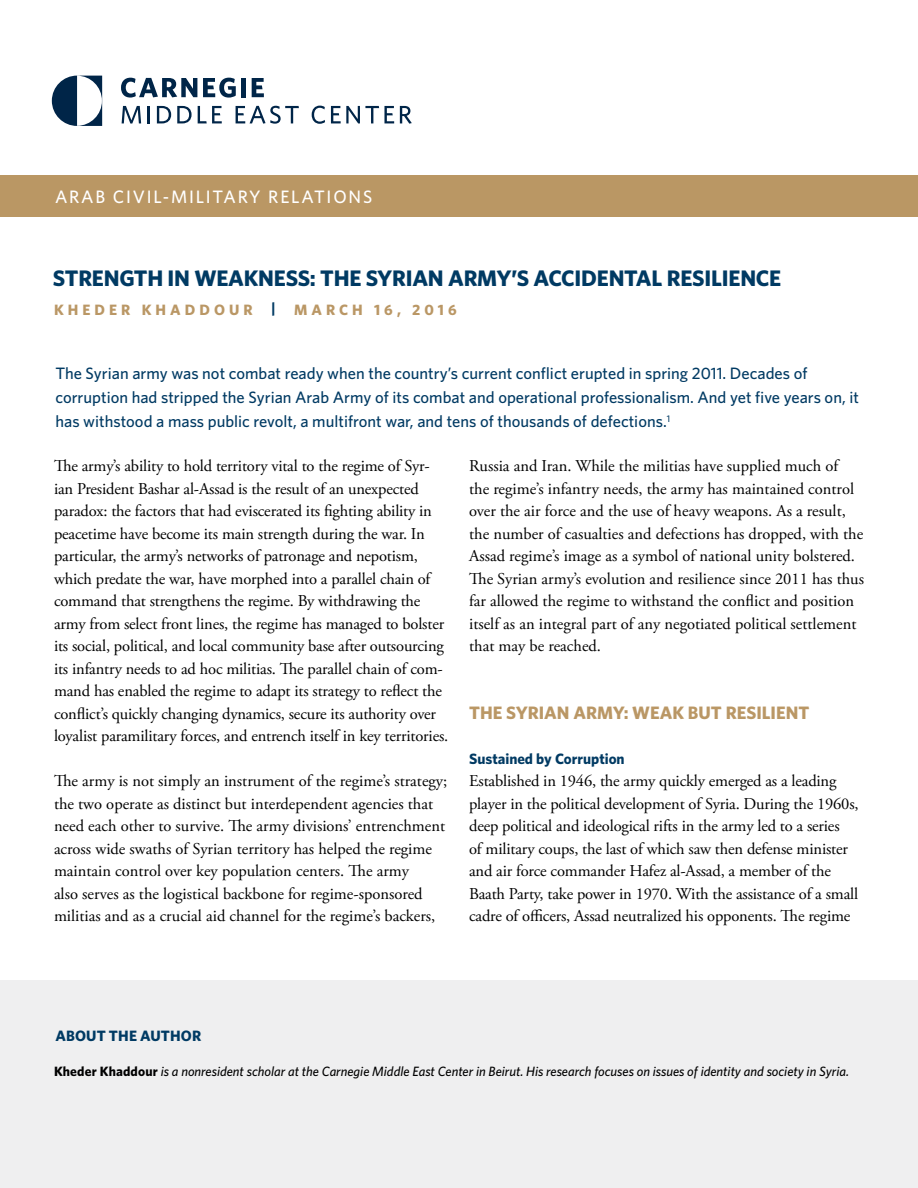
<style>
.page{position:relative;width:918px;height:1188px;background:#fff}
.page>*{position:absolute;margin:0;border:0;box-sizing:border-box;transform-origin:0 0}
.t1{font:700 22.5px "Whitney";letter-spacing:-.01em;color:#003a63}
.t2{font:700 18px "Whitney";color:#ba9765}
.t3{font:500 18px "Whitney";letter-spacing:.1em;color:#fff}
.t4{font:16.5px/22.5px "Adobe Garamond Pro";letter-spacing:-.01em;color:#000}
.t5{font:500 16.5px/24px "Whitney";color:#003a63}
.t6{font:700 15px "Whitney";color:#003a63}
.t7{font:700 15px "Whitney";letter-spacing:.27em;color:#ba9765}
.t8{font:italic 500 13.5px "Whitney";color:#000}
.s1{color:#003a63}
.s2{font-weight:700;font-style:normal}
</style>
<div class="page">
<div style="left:0;top:176px;width:918px;height:41px;background:#ba9764"></div>
<svg style="left:121px;top:78px;width:76px;height:20px"></svg>
<svg style="left:203px;top:78px;width:33px;height:20px"></svg>
<div style="left:241px;top:78px;width:5px;height:19px;background:#002548"></div>
<svg style="left:252px;top:78px;width:12px;height:19px"></svg>
<svg style="left:122px;top:106px;width:19px;height:18px"></svg>
<svg style="left:148px;top:106px;width:2px;height:17px"></svg>
<svg style="left:157px;top:106px;width:14px;height:17px"></svg>
<svg style="left:177px;top:106px;width:15px;height:17px"></svg>
<svg style="left:198px;top:106px;width:24px;height:17px"></svg>
<svg style="left:236px;top:106px;width:63px;height:18px"></svg>
<svg style="left:312px;top:106px;width:13px;height:18px"></svg>
<svg style="left:331px;top:106px;width:63px;height:17px"></svg>
<svg style="left:400px;top:106px;width:12px;height:18px"></svg>
<svg style="left:52px;top:76px;width:50px;height:50px"></svg>
<div style="left:0;top:981px;width:918px;height:207px;background:#efeff0"></div>
<p class="t3" style="left:55px;top:185px;width:319px">ARAB CIVIL-MILITARY RELATIONS</p>
<h1 class="t1" style="left:53px;top:263px;width:730px">STRENGTH IN WEAKNESS: THE SYRIAN ARMY’S ACCIDENTAL RESILIENCE</h1>
<p class="t7" style="left:54px;top:300px;width:404px">KHEDER KHADDOUR <span class="s1">|</span> MARCH 16, 2016</p>
<p class="t5" style="left:55px;top:361px;width:805px">The Syrian army was not combat ready when the country’s current conflict erupted in spring 2011. Decades of corruption had stripped the Syrian Arab Army of its combat and operational professionalism. And yet five years on, it has withstood a mass public revolt, a multifront war, and tens of thousands of defections.<sup>1</sup></p>
<p class="t4" style="left:54px;top:455px;width:396px">The army’s ability to hold territory vital to the regime of Syr&shy;ian President Bashar al-Assad is the result of an unexpected paradox: the factors that had eviscerated its fighting ability in peacetime have become its main strength during the war. In particular, the army’s networks of patronage and nepotism, which predate the war, have morphed into a parallel chain of command that strengthens the regime. By withdrawing the army from select front lines, the regime has managed to bolster its social, political, and local community base after outsourcing its infantry needs to ad hoc militias. The parallel chain of com&shy;mand has enabled the regime to adapt its strategy to reflect the conflict’s quickly changing dynamics, secure its authority over loyalist paramilitary forces, and entrench itself in key territories.</p>
<p class="t4" style="left:54px;top:770px;width:395px">The army is not simply an instrument of the regime’s strategy; the two operate as distinct but interdependent agencies that need each other to survive. The army divisions’ entrenchment across wide swaths of Syrian territory has helped the regime maintain control over key population centers. The army<br>also serves as the logistical backbone for regime-sponsored militias and as a crucial aid channel for the regime’s backers,</p>
<p class="t4" style="left:469px;top:455px;width:396px">Russia and Iran. While the militias have supplied much of<br>the regime’s infantry needs, the army has maintained control over the air force and the use of heavy weapons. As a result, the number of casualties and defections has dropped, with the Assad regime’s image as a symbol of national unity bolstered.<br>The Syrian army’s evolution and resilience since 2011 has thus far allowed the regime to withstand the conflict and position itself as an integral part of any negotiated political settlement that may be reached.</p>
<p class="t2" style="left:469px;top:700px;width:342px">THE SYRIAN ARMY: WEAK BUT RESILIENT</p>
<p class="t6" style="left:469px;top:748px;width:157px">Sustained by Corruption</p>
<p class="t4" style="left:469px;top:770px;width:391px">Established in 1946, the army quickly emerged as a leading player in the political development of Syria. During the 1960s, deep political and ideological rifts in the army led to a series<br>of military coups, the last of which saw then defense minister and air force commander Hafez al-Assad, a member of the Baath Party, take power in 1970. With the assistance of a small cadre of officers, Assad neutralized his opponents. The regime</p>
<p class="t6" style="left:55px;top:1025px;width:147px">ABOUT THE AUTHOR</p>
<p class="t8" style="left:54px;top:1063px;width:797px"><span class="s2">Kheder Khaddour</span> is a nonresident scholar at the Carnegie Middle East Center in Beirut. His research focuses on issues of identity and society in Syria.</p>
</div>
